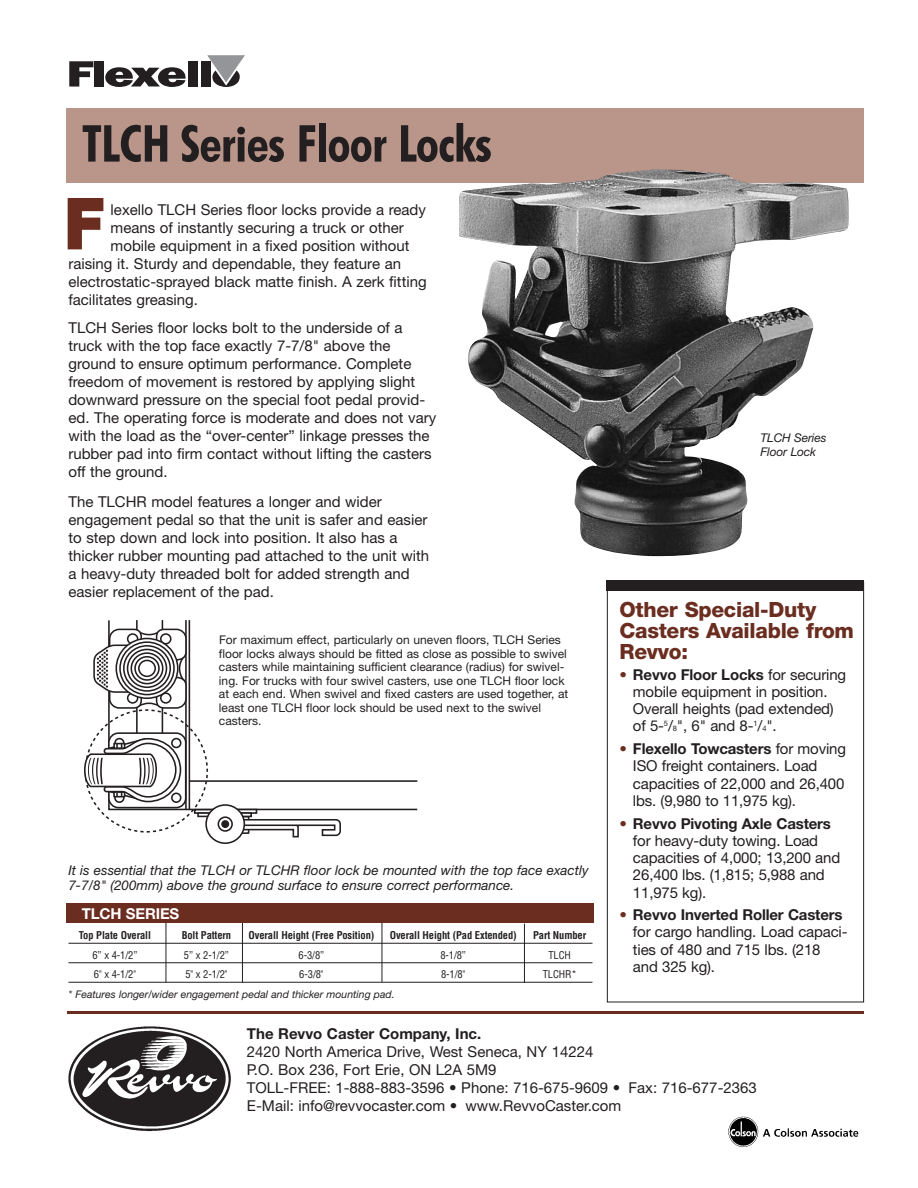
<style>
.page{position:relative;width:918px;height:1188px;background:#fff}
.page>*{position:absolute;margin:0;border:0;box-sizing:border-box;transform-origin:0 0}
.t1{font:900 72px "Helvetica Neue";color:#6a2d1f;scale:.9 1}
.t2{font:700 condensed 51px "Futura BT";letter-spacing:-.01em;color:#231f20}
.t3{font:800 21px/21px "Helvetica Neue";letter-spacing:-.015em;color:#6a2d1f}
.t4{font:15px/18px "Helvetica Neue";color:#231f20}
.t5{font:700 15px "Helvetica Neue";color:#231f20}
.t6{font:700 15px "Helvetica Neue";letter-spacing:-.01em;color:#fff}
.t7{font:italic 13.5px/15px "Helvetica Neue";color:#231f20}
.t8{font:12px/13.5px "Helvetica Neue";color:#231f20}
.t9{font:italic 12px/13.5px "Helvetica Neue";letter-spacing:-.01em;color:#231f20}
.t10{font:700 condensed 10.5px "Helvetica";letter-spacing:-.01em;color:#231f20}
.t11{font:condensed 10.5px "Helvetica";letter-spacing:-.01em;color:#231f20}
.t12{font:italic 10.5px "Helvetica Neue";color:#231f20}
.s1{font-weight:700;color:#6a2d1f}
.s2{font-weight:700}
.s3{font-size:7.5px}
</style>
<div class="page">
<div style="left:67px;top:108px;width:797px;height:74px;background:#ba9589"></div>
<img style="left:459px;top:169px;width:390px;height:387px">
<img style="left:68px;top:1026px;width:163px;height:106px">
<img style="left:728px;top:1116px;width:131px;height:31px">
<hr style="left:67px;top:1011px;width:797px;height:3px;background:#6a2d1f">
<div style="left:95px;top:61px;width:9px;height:25px;background:#231f20"></div>
<div style="left:188px;top:61px;width:10px;height:25px;background:#231f20"></div>
<div style="left:201px;top:61px;width:9px;height:25px;background:#231f20"></div>
<svg style="left:208px;top:55px;width:36px;height:32px"></svg>
<svg style="left:69px;top:61px;width:24px;height:26px"></svg>
<svg style="left:105px;top:67px;width:81px;height:20px"></svg>
<div style="left:607px;top:580px;width:257px;height:11px;background:#231f20"></div>
<div style="left:67px;top:903px;width:527px;height:20px;background:#6a2d1f"></div>
<hr style="left:68px;top:943px;width:524px;height:1px;background:#231f20">
<hr style="left:68px;top:962px;width:524px;height:1px;background:#231f20">
<hr style="left:68px;top:982px;width:524px;height:1px;background:#231f20">
<hr style="left:166px;top:923px;width:1px;height:59px;background:#231f20">
<hr style="left:242px;top:923px;width:1px;height:59px;background:#231f20">
<hr style="left:382px;top:923px;width:1px;height:59px;background:#231f20">
<hr style="left:524px;top:924px;width:1px;height:59px;background:#231f20">
<div style="left:238px;top:816px;width:11px;height:18px;border:2px solid #231f20"></div>
<svg style="left:238px;top:818px;width:103px;height:20px"></svg>
<svg style="left:107px;top:620px;width:311px;height:191px"></svg>
<div style="left:109px;top:733px;width:77px;height:75px;background:#fff;border-radius:10px"></div>
<div style="left:108px;top:732px;width:79px;height:76px;border:2px solid #231f20;border-radius:10px"></div>
<svg style="left:84px;top:737px;width:98px;height:66px"></svg>
<svg style="left:93px;top:628px;width:94px;height:82px"></svg>
<hr style="left:189px;top:620px;width:1px;height:189px;background:#231f20">
<hr style="left:190px;top:780px;width:227px;height:2px;background:#231f20">
<div style="left:194px;top:809px;width:63px;height:5px;border:2px solid #231f20"></div>
<div style="left:197px;top:812px;width:55px;height:5px;border:2px solid #231f20"></div>
<div style="left:206px;top:805px;width:38px;height:38px;background:#fff;border-radius:50%"></div>
<div style="left:205px;top:804px;width:40px;height:40px;border:2px solid #231f20;border-radius:50%"></div>
<div style="left:218px;top:816px;width:15px;height:16px;border:2px solid #231f20;border-radius:50%"></div>
<div style="left:221px;top:820px;width:8px;height:8px;border:2px solid #231f20;border-radius:50%"></div>
<h2 class="t2" style="left:82px;top:123px;width:412px">TLCH Series Floor Locks</h2>
<h1 class="t1" style="left:64px;top:198px;width:47px">F</h1>
<p class="t4" style="left:111px;top:202px;width:317px">lexello TLCH Series floor locks provide a ready</p>
<p class="t4" style="left:111px;top:220px;width:295px">means of instantly securing a truck or other</p>
<p class="t4" style="left:111px;top:238px;width:300px">mobile equipment in a fixed position without</p>
<p class="t4" style="left:68px;top:256px;width:334px">raising it. Sturdy and dependable, they feature an</p>
<p class="t4" style="left:68px;top:274px;width:360px">electrostatic-sprayed black matte finish. A zerk fitting</p>
<p class="t4" style="left:68px;top:292px;width:131px">facilitates greasing.</p>
<p class="t4" style="left:68px;top:320px;width:369px">TLCH Series floor locks bolt to the underside of a truck with the top face exactly 7-7/8" above the ground to ensure optimum performance. Complete freedom of movement is restored by applying slight downward pressure on the special foot pedal provid&shy;ed. The operating force is moderate and does not vary with the load as the “over-center” linkage presses the rubber pad into firm contact without lifting the casters off the ground.</p>
<p class="t4" style="left:68px;top:494px;width:362px">The TLCHR model features a longer and wider engagement pedal so that the unit is safer and easier to step down and lock into position. It also has a thicker rubber mounting pad attached to the unit with a heavy-duty threaded bolt for added strength and easier replacement of the pad.</p>
<p class="t8" style="left:219px;top:634px;width:351px">For maximum effect, particularly on uneven floors, TLCH Series floor locks always should be fitted as close as possible to swivel casters while maintaining sufficient clearance (radius) for swivel&shy;ing. For trucks with four swivel casters, use one TLCH floor lock at each end. When swivel and fixed casters are used together, at least one TLCH floor lock should be used next to the swivel casters.</p>
<p class="t7" style="left:68px;top:864px;width:522px">It is essential that the TLCH or TLCHR floor lock be mounted with the top face exactly<br>7-7/8" (200mm) above the ground surface to ensure correct performance.</p>
<p class="t6" style="left:82px;top:909px;width:99px">TLCH SERIES</p>
<p class="t10" style="left:79px;top:929px;width:74px">Top Plate Overall</p>
<p class="t10" style="left:182px;top:929px;width:51px">Bolt Pattern</p>
<p class="t10" style="left:249px;top:929px;width:127px">Overall Height (Free Position)</p>
<p class="t10" style="left:390px;top:929px;width:129px">Overall Height (Pad Extended)</p>
<p class="t10" style="left:533px;top:929px;width:55px">Part Number</p>
<p class="t11" style="left:92px;top:949px;width:46px">6” x 4-1/2”</p>
<p class="t11" style="left:184px;top:949px;width:46px">5” x 2-1/2”</p>
<p class="t11" style="left:299px;top:949px;width:27px">6-3/8”</p>
<p class="t11" style="left:440px;top:949px;width:27px">8-1/8”</p>
<p class="t11" style="left:548px;top:949px;width:24px">TLCH</p>
<p class="t11" style="left:94px;top:968px;width:44px">6" x 4-1/2"</p>
<p class="t11" style="left:185px;top:968px;width:44px">5" x 2-1/2"</p>
<p class="t11" style="left:299px;top:968px;width:26px">6-3/8"</p>
<p class="t11" style="left:441px;top:968px;width:26px">8-1/8"</p>
<p class="t11" style="left:543px;top:968px;width:35px">TLCHR*</p>
<p class="t12" style="left:68px;top:990px;width:328px">* Features longer/wider engagement pedal and thicker mounting pad.</p>
<p class="t9" style="left:760px;top:432px;width:67px">TLCH Series<br>Floor Lock</p>
<h3 class="t3" style="left:619px;top:601px;width:236px">Other Special-Duty<br>Casters Available from<br>Revvo:</h3>
<p class="t4" style="left:633px;top:667px;width:215px;line-height:17.2px;text-indent:-13px"><span class="s1">•</span> <span class="s2">Revvo Floor Locks</span> for securing mobile equipment in position.<br>Overall heights (pad extended) of 5-<sup>5</sup>/<span class="s3">8</span>", 6" and 8-<sup>1</sup>/<span class="s3">4</span>".</p>
<p class="t4" style="left:633px;top:742px;width:214px;line-height:17.2px;text-indent:-13px"><span class="s1">•</span> <span class="s2">Flexello Towcasters</span> for moving<br>ISO freight containers. Load capacities of 22,000 and 26,400 lbs. (9,980 to 11,975 kg).</p>
<p class="t4" style="left:633px;top:816px;width:209px;line-height:17.2px;text-indent:-13px"><span class="s1">•</span> <span class="s2">Revvo Pivoting Axle Casters </span>for heavy-duty towing. Load capacities of 4,000; 13,200 and<br>26,400 lbs. (1,815; 5,988 and<br>11,975 kg).</p>
<p class="t4" style="left:633px;top:908px;width:216px;line-height:17.2px;text-indent:-13px"><span class="s1">•</span> <span class="s2">Revvo Inverted Roller Casters </span>for cargo handling. Load capaci&shy;ties of 480 and 715 lbs. (218 and 325 kg).</p>
<p class="t5" style="left:247px;top:1028px;width:236px">The Revvo Caster Company, Inc.</p>
<p class="t4" style="left:247px;top:1044px;width:511px">2420 North America Drive, West Seneca, NY 14224<br>P.O. Box 236, Fort Erie, ON L2A 5M9<br>TOLL-FREE: 1-888-883-3596 • Phone: 716-675-9609 • Fax: 716-677-2363<br>E-Mail: info@revvocaster.com • www.RevvoCaster.com</p>
</div>
